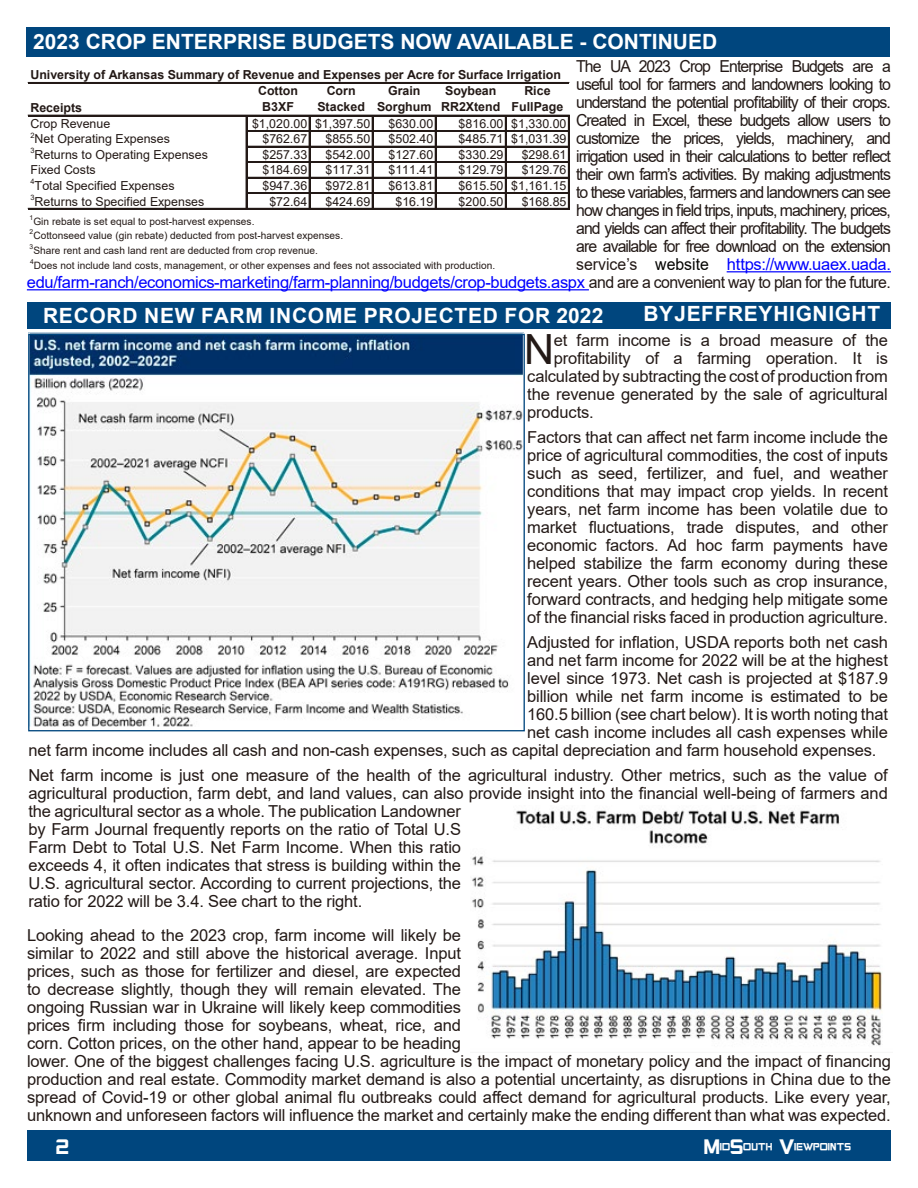
<style>
.page{position:relative;width:918px;height:1188px;background:#fff}
.page>*{position:absolute;margin:0;border:0;box-sizing:border-box;transform-origin:0 0}
.t1{font:41.7px "Arial";color:#231916}
.t2{font:700 21px "Arial";color:#fff}
.t3{font:700 21px "Arial";letter-spacing:.035em;color:#fff}
.t4{font:700 21px "Arial";letter-spacing:.025em;color:#fff}
.t5{font:16.5px/18px "Arial";letter-spacing:-.01em;color:#231916}
.t6{font:16.5px/18px "Arial";letter-spacing:-.06em;color:#231916;text-align:right;scale:.96 1}
.t7{font:15px "Gearsof Peace";color:#fff}
.t8{font:12.45px "Arial";color:#231916}
.t9{font:700 12.45px/15.9px "Arial";color:#231916;text-align:center}
.t10{font:10.2px "Arial";letter-spacing:.005em;color:#231916}
.t11{font:6.75px "Arial";color:#231916}
.s1{color:#040402}
.s2{color:#00f}
</style>
<div class="page">
<div style="left:27px;top:1131px;width:864px;height:30px;background:#00467e"></div>
<div style="left:27px;top:302px;width:864px;height:27px;background:#00467e"></div>
<img style="left:30px;top:336px;width:492px;height:390px">
<img style="left:472px;top:810px;width:410px;height:236px">
<div style="left:26px;top:27px;width:864px;height:29px;background:#00467e"></div>
<hr style="left:727px;top:271px;width:164px;height:1px;background:#00f">
<hr style="left:27px;top:289px;width:562px;height:1px;background:#00f">
<hr style="left:246px;top:116px;width:1px;height:93px;background:#231916">
<hr style="left:309px;top:116px;width:1px;height:93px;background:#231916">
<hr style="left:372px;top:116px;width:1px;height:93px;background:#231916">
<hr style="left:435px;top:116px;width:1px;height:93px;background:#231916">
<hr style="left:505px;top:116px;width:1px;height:93px;background:#231916">
<hr style="left:568px;top:116px;width:1px;height:93px;background:#231916">
<hr style="left:28px;top:82px;width:541px;height:1px;background:#231916">
<hr style="left:28px;top:115px;width:541px;height:1px;background:#231916">
<hr style="left:247px;top:130px;width:322px;height:1px;background:#231916">
<hr style="left:247px;top:131px;width:322px;height:1px;background:#231916">
<hr style="left:247px;top:146px;width:322px;height:1px;background:#231916">
<hr style="left:247px;top:161px;width:322px;height:1px;background:#231916">
<hr style="left:247px;top:162px;width:322px;height:1px;background:#231916">
<hr style="left:247px;top:177px;width:322px;height:1px;background:#231916">
<hr style="left:247px;top:193px;width:322px;height:1px;background:#231916">
<hr style="left:28px;top:208px;width:541px;height:1px;background:#231916">
<p class="t2" style="left:33px;top:27px;width:686px">2023 CROP ENTERPRISE BUDGETS NOW AVAILABLE - CONTINUED</p>
<p class="t6" style="left:27px;top:57px;width:902px">The UA 2023 Crop Enterprise Budgets are a<br>useful tool for farmers and landowners looking to<br>understand the potential profitability of their crops.<br>Created in Excel, these budgets allow users to<br>customize the prices, yields, machinery, and<br>irrigation used in their calculations to better reflect<br>their own farm’s activities. By making adjustments<br>to these variables, farmers and landowners can see<br>how changes in field trips, inputs, machinery, prices,<br>and yields can affect their profitability. The budgets<br>are available for free download on the extension<br>service’s <span class="s1">website</span> <span class="s2">https://www.uaex.uada. edu/farm-ranch/economics-marketing/farm-planning/budgets/crop-budgets.aspx</span> and are a convenient way to plan for the future.</p>
<p class="t9" style="left:30px;top:67px;width:532px">University of Arkansas Summary of Revenue and Expenses per Acre for Surface Irrigation</p>
<p class="t9" style="left:30px;top:99px;width:53px">Receipts</p>
<p class="t9" style="left:258px;top:83px;width:42px">Cotton<br>B3XF</p>
<p class="t9" style="left:317px;top:83px;width:49px">Corn<br>Stacked</p>
<p class="t9" style="left:377px;top:83px;width:56px">Grain<br>Sorghum</p>
<p class="t9" style="left:441px;top:83px;width:61px">Soybean<br>RR2Xtend</p>
<p class="t9" style="left:512px;top:83px;width:53px">Rice<br>FullPage</p>
<p class="t8" style="left:30px;top:115px;width:81px">Crop Revenue</p>
<p class="t8" style="left:252px;top:115px;width:120px">$1,020.00 $1,397.50</p>
<p class="t8" style="left:389px;top:115px;width:46px">$630.00</p>
<p class="t8" style="left:459px;top:115px;width:109px">$816.00 $1,330.00</p>
<p class="t8" style="left:30px;top:130px;width:141px"><sup>2</sup>Net Operating Expenses</p>
<p class="t8" style="left:262px;top:130px;width:46px">$762.67</p>
<p class="t8" style="left:325px;top:130px;width:46px">$855.50</p>
<p class="t8" style="left:389px;top:130px;width:46px">$502.40</p>
<p class="t8" style="left:459px;top:130px;width:109px">$485.71 $1,031.39</p>
<p class="t8" style="left:30px;top:146px;width:179px"><sup>3</sup>Returns to Operating Expenses</p>
<p class="t8" style="left:262px;top:146px;width:46px">$257.33</p>
<p class="t8" style="left:325px;top:146px;width:46px">$542.00</p>
<p class="t8" style="left:389px;top:146px;width:46px">$127.60</p>
<p class="t8" style="left:459px;top:146px;width:46px">$330.29</p>
<p class="t8" style="left:522px;top:146px;width:46px">$298.61</p>
<p class="t8" style="left:30px;top:162px;width:67px">Fixed Costs</p>
<p class="t8" style="left:262px;top:162px;width:46px">$184.69</p>
<p class="t8" style="left:325px;top:162px;width:46px">$117.31</p>
<p class="t8" style="left:389px;top:162px;width:46px">$111.41</p>
<p class="t8" style="left:459px;top:162px;width:46px">$129.79</p>
<p class="t8" style="left:522px;top:162px;width:46px">$129.76</p>
<p class="t8" style="left:30px;top:177px;width:146px"><sup>4</sup>Total Specified Expenses</p>
<p class="t8" style="left:262px;top:177px;width:46px">$947.36</p>
<p class="t8" style="left:325px;top:177px;width:46px">$972.81</p>
<p class="t8" style="left:389px;top:177px;width:46px">$613.81</p>
<p class="t8" style="left:459px;top:177px;width:109px">$615.50 $1,161.15</p>
<p class="t8" style="left:30px;top:193px;width:175px"><sup>3</sup>Returns to Specified Expenses</p>
<p class="t8" style="left:269px;top:193px;width:39px">$72.64</p>
<p class="t8" style="left:325px;top:193px;width:46px">$424.69</p>
<p class="t8" style="left:395px;top:193px;width:39px">$16.19</p>
<p class="t8" style="left:459px;top:193px;width:46px">$200.50</p>
<p class="t8" style="left:522px;top:193px;width:46px">$168.85</p>
<p class="t11" style="left:30px;top:213px;width:5px">1</p>
<p class="t10" style="left:33px;top:214px;width:223px">Gin rebate is set equal to post-harvest expenses.</p>
<p class="t11" style="left:30px;top:227px;width:5px">2</p>
<p class="t10" style="left:33px;top:229px;width:311px">Cottonseed value (gin rebate) deducted from post-harvest expenses.</p>
<p class="t11" style="left:30px;top:242px;width:5px">3</p>
<p class="t10" style="left:33px;top:243px;width:286px">Share rent and cash land rent are deducted from crop revenue.</p>
<p class="t11" style="left:30px;top:257px;width:5px">4</p>
<p class="t10" style="left:34px;top:258px;width:463px">Does not include land costs, management, or other expenses and fees not associated with production.</p>
<p class="t3" style="left:43px;top:301px;width:562px">RECORD NEW FARM INCOME PROJECTED FOR 2022</p>
<p class="t4" style="left:644px;top:299px;width:238px">BY JEFFREY HIGNIGHT</p>
<h1 class="t1" style="left:524px;top:321px;width:32px">N</h1>
<p class="t5" style="left:554px;top:331px;width:336px">et farm income is a broad measure of the</p>
<p class="t5" style="left:554px;top:349px;width:336px">profitability of a farming operation. It is</p>
<p class="t5" style="left:527px;top:367px;width:362px">calculated by subtracting the cost of production from</p>
<p class="t5" style="left:527px;top:385px;width:362px">the revenue generated by the sale of agricultural</p>
<p class="t5" style="left:527px;top:403px;width:68px">products.</p>
<p class="t5" style="left:527px;top:428px;width:362px;text-align:justify">Factors that can affect net farm income include the price of agricultural commodities, the cost of inputs such as seed, fertilizer, and fuel, and weather conditions that may impact crop yields. In recent years, net farm income has been volatile due to market fluctuations, trade disputes, and other economic factors. Ad hoc farm payments have helped stabilize the farm economy during these recent years. Other tools such as crop insurance, forward contracts, and hedging help mitigate some of the financial risks faced in production agriculture.</p>
<p class="t5" style="left:527px;top:633px;width:362px">Adjusted for inflation, USDA reports both net cash</p>
<p class="t5" style="left:527px;top:651px;width:362px">and net farm income for 2022 will be at the highest</p>
<p class="t5" style="left:527px;top:669px;width:362px">level since 1973. Net cash is projected at $187.9</p>
<p class="t5" style="left:527px;top:687px;width:362px">billion while net farm income is estimated to be</p>
<p class="t5" style="left:527px;top:705px;width:362px">160.5 billion (see chart below). It is worth noting that</p>
<p class="t5" style="left:527px;top:723px;width:362px">net cash income includes all cash expenses while</p>
<p class="t5" style="left:28px;top:741px;width:850px">net farm income includes all cash and non-cash expenses, such as capital depreciation and farm household expenses.</p>
<p class="t5" style="left:28px;top:766px;width:861px">Net farm income is just one measure of the health of the agricultural industry. Other metrics, such as the value of agricultural production, farm debt, and land values, can also provide insight into the financial well-being of farmers and the agricultural sector as a whole. The publication Landowner<br>by Farm Journal frequently reports on the ratio of Total U.S<br>Farm Debt to Total U.S. Net Farm Income. When this ratio<br>exceeds 4, it often indicates that stress is building within the<br>U.S. agricultural sector. According to current projections, the<br>ratio for 2022 will be 3.4. See chart to the right.</p>
<p class="t5" style="left:27px;top:926px;width:865px">Looking ahead to the 2023 crop, farm income will likely be<br>similar to 2022 and still above the historical average. Input<br>prices, such as those for fertilizer and diesel, are expected<br>to decrease slightly, though they will remain elevated. The<br>ongoing Russian war in Ukraine will likely keep commodities<br>prices firm including those for soybeans, wheat, rice, and<br>corn. Cotton prices, on the other hand, appear to be heading<br>lower. One of the biggest challenges facing U.S. agriculture is the impact of monetary policy and the impact of financing production and real estate. Commodity market demand is also a potential uncertainty, as disruptions in China due to the spread of Covid-19 or other global animal flu outbreaks could affect demand for agricultural products. Like every year, unknown and unforeseen factors will influence the market and certainly make the ending different than what was expected.</p>
<p class="t7" style="left:56px;top:1137px;width:15px">2</p>
<p class="t7" style="left:704px;top:1137px;width:149px">MidSouth Viewpoints</p>
</div>
